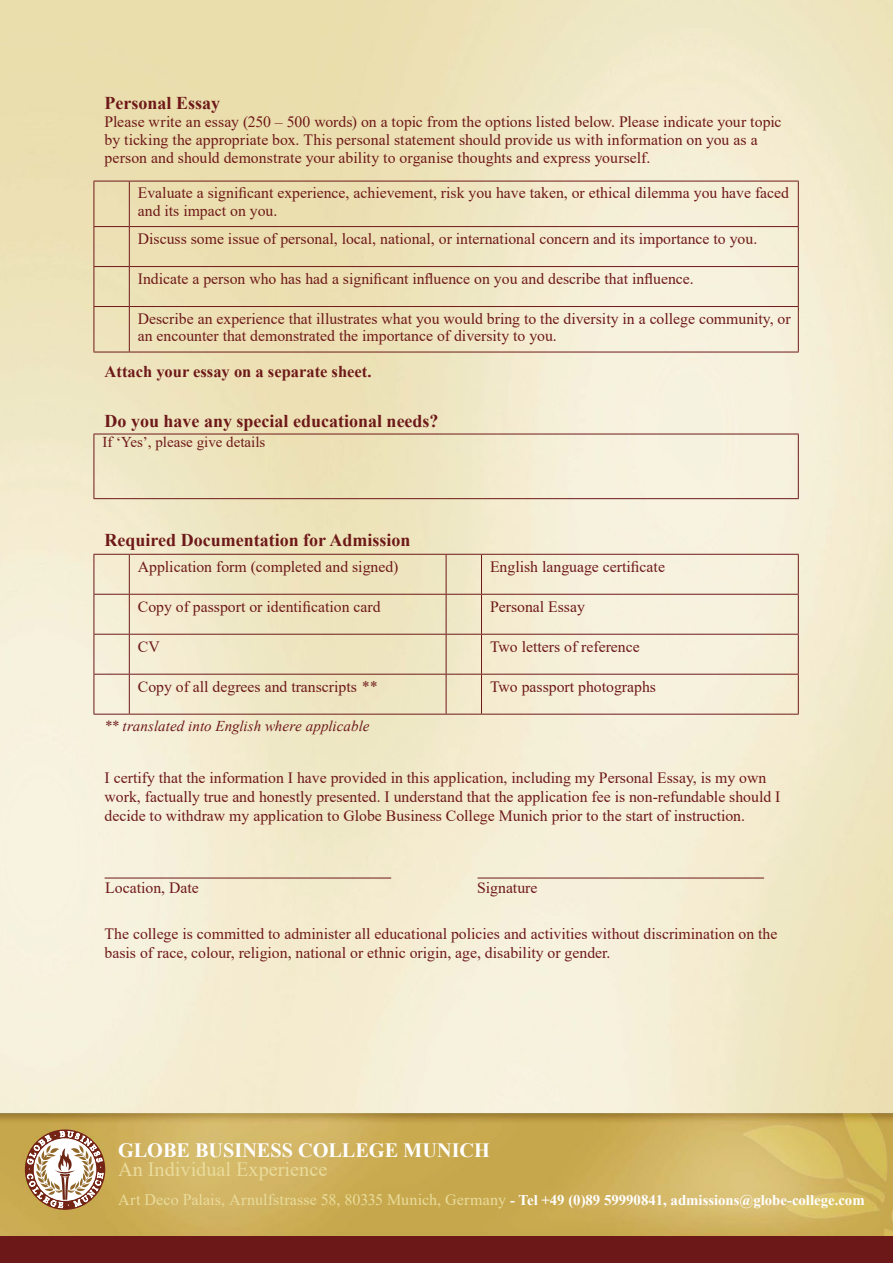
<style>
.page{position:relative;width:893px;height:1263px;background:#fff}
.page>*{position:absolute;margin:0;border:0;box-sizing:border-box;transform-origin:0 0}
.t1{font:700 20.25px "Times New Roman";color:#fff}
.t2{font:20.25px "Times New Roman";color:#eadc9c}
.t3{font:700 18px "Times New Roman";color:#6e1919}
.t4{font:700 16.5px "Times New Roman";color:#6e1919}
.t5{font:16.05px "Times New Roman";letter-spacing:.005em;color:#eadc9c}
.t6{font:15.75px/18.9px "Times New Roman";color:#6e1919}
.t7{font:italic 15px "Times New Roman";letter-spacing:.005em;color:#6e1919}
.t8{font:15px "Times New Roman";color:#6e1919}
.s1{font-style:italic}
.s2{font-weight:700;font-size:14.85px;color:#fff}
</style>
<div class="page">
<img style="left:0;top:0;width:893px;height:1113px">
<img style="left:0;top:1113px;width:893px;height:123px">
<div style="left:0;top:1236px;width:893px;height:27px;background:#6d1818"></div>
<svg style="left:25px;top:1127px;width:80px;height:86px"></svg>
<hr style="left:105px;top:878px;width:286px;height:1px;background:#6e1919">
<hr style="left:477px;top:878px;width:287px;height:1px;background:#6e1919">
<hr style="left:94px;top:554px;width:35px;height:1px;background:#6e1919">
<hr style="left:94px;top:555px;width:1px;height:39px;background:#6e1919">
<hr style="left:129px;top:554px;width:317px;height:1px;background:#6e1919">
<hr style="left:129px;top:555px;width:1px;height:39px;background:#6e1919">
<hr style="left:446px;top:554px;width:35px;height:1px;background:#6e1919">
<hr style="left:446px;top:555px;width:1px;height:39px;background:#6e1919">
<hr style="left:481px;top:554px;width:318px;height:1px;background:#6e1919">
<hr style="left:481px;top:555px;width:1px;height:39px;background:#6e1919">
<hr style="left:798px;top:555px;width:1px;height:39px;background:#6e1919">
<hr style="left:94px;top:594px;width:35px;height:1px;background:#6e1919">
<hr style="left:94px;top:595px;width:1px;height:39px;background:#6e1919">
<hr style="left:129px;top:594px;width:317px;height:1px;background:#6e1919">
<hr style="left:129px;top:595px;width:1px;height:39px;background:#6e1919">
<hr style="left:446px;top:594px;width:35px;height:1px;background:#6e1919">
<hr style="left:446px;top:595px;width:1px;height:39px;background:#6e1919">
<hr style="left:481px;top:594px;width:318px;height:1px;background:#6e1919">
<hr style="left:481px;top:595px;width:1px;height:39px;background:#6e1919">
<hr style="left:798px;top:595px;width:1px;height:39px;background:#6e1919">
<hr style="left:94px;top:634px;width:35px;height:1px;background:#6e1919">
<hr style="left:94px;top:635px;width:1px;height:39px;background:#6e1919">
<hr style="left:129px;top:634px;width:317px;height:1px;background:#6e1919">
<hr style="left:129px;top:635px;width:1px;height:39px;background:#6e1919">
<hr style="left:446px;top:634px;width:35px;height:1px;background:#6e1919">
<hr style="left:446px;top:635px;width:1px;height:39px;background:#6e1919">
<hr style="left:481px;top:634px;width:318px;height:1px;background:#6e1919">
<hr style="left:481px;top:635px;width:1px;height:39px;background:#6e1919">
<hr style="left:798px;top:635px;width:1px;height:39px;background:#6e1919">
<hr style="left:94px;top:674px;width:35px;height:1px;background:#6e1919">
<hr style="left:94px;top:674px;width:1px;height:40px;background:#6e1919">
<hr style="left:129px;top:674px;width:317px;height:1px;background:#6e1919">
<hr style="left:129px;top:674px;width:1px;height:40px;background:#6e1919">
<hr style="left:446px;top:674px;width:35px;height:1px;background:#6e1919">
<hr style="left:446px;top:674px;width:1px;height:40px;background:#6e1919">
<hr style="left:481px;top:674px;width:318px;height:1px;background:#6e1919">
<hr style="left:481px;top:674px;width:1px;height:40px;background:#6e1919">
<hr style="left:798px;top:674px;width:1px;height:40px;background:#6e1919">
<hr style="left:94px;top:714px;width:35px;height:1px;background:#6e1919">
<hr style="left:129px;top:714px;width:317px;height:1px;background:#6e1919">
<hr style="left:446px;top:714px;width:35px;height:1px;background:#6e1919">
<hr style="left:481px;top:714px;width:318px;height:1px;background:#6e1919">
<hr style="left:94px;top:181px;width:35px;height:1px;background:#6e1919">
<hr style="left:94px;top:181px;width:1px;height:45px;background:#6e1919">
<hr style="left:129px;top:181px;width:670px;height:1px;background:#6e1919">
<hr style="left:129px;top:181px;width:1px;height:45px;background:#6e1919">
<hr style="left:798px;top:181px;width:1px;height:45px;background:#6e1919">
<hr style="left:94px;top:226px;width:35px;height:1px;background:#6e1919">
<hr style="left:94px;top:227px;width:1px;height:39px;background:#6e1919">
<hr style="left:129px;top:226px;width:670px;height:1px;background:#6e1919">
<hr style="left:129px;top:227px;width:1px;height:39px;background:#6e1919">
<hr style="left:798px;top:227px;width:1px;height:39px;background:#6e1919">
<hr style="left:94px;top:266px;width:35px;height:1px;background:#6e1919">
<hr style="left:94px;top:267px;width:1px;height:39px;background:#6e1919">
<hr style="left:129px;top:266px;width:670px;height:1px;background:#6e1919">
<hr style="left:129px;top:267px;width:1px;height:39px;background:#6e1919">
<hr style="left:798px;top:267px;width:1px;height:39px;background:#6e1919">
<hr style="left:94px;top:306px;width:35px;height:1px;background:#6e1919">
<hr style="left:94px;top:307px;width:1px;height:45px;background:#6e1919">
<hr style="left:129px;top:306px;width:670px;height:1px;background:#6e1919">
<hr style="left:129px;top:307px;width:1px;height:45px;background:#6e1919">
<hr style="left:798px;top:307px;width:1px;height:45px;background:#6e1919">
<hr style="left:94px;top:352px;width:35px;height:1px;background:#6e1919">
<hr style="left:129px;top:352px;width:670px;height:1px;background:#6e1919">
<hr style="left:94px;top:434px;width:705px;height:1px;background:#6e1919">
<hr style="left:94px;top:434px;width:1px;height:64px;background:#6e1919">
<hr style="left:798px;top:434px;width:1px;height:64px;background:#6e1919">
<hr style="left:94px;top:498px;width:705px;height:1px;background:#6e1919">
<p class="t3" style="left:105px;top:90px;width:117px">Personal Essay</p>
<p class="t6" style="left:105px;top:112px;width:678px;line-height:18px">Please write an essay (250 – 500 words) on a topic from the options listed below. Please indicate your topic by ticking the appropriate box. This personal statement should provide us with information on you as a person and should demonstrate your ability to organise thoughts and express yourself.</p>
<p class="t6" style="left:138px;top:184px;width:653px;line-height:17.5px">Evaluate a significant experience, achievement, risk you have taken, or ethical dilemma you have faced and its impact on you.</p>
<p class="t6" style="left:138px;top:229px;width:621px">Discuss some issue of personal, local, national, or international concern and its importance to you.</p>
<p class="t6" style="left:138px;top:269px;width:557px">Indicate a person who has had a significant influence on you and describe that influence.</p>
<p class="t6" style="left:138px;top:309px;width:654px;line-height:17.5px">Describe an experience that illustrates what you would bring to the diversity in a college community, or an encounter that demonstrated the importance of diversity to you.</p>
<p class="t4" style="left:105px;top:359px;width:268px">Attach your essay on a separate sheet.</p>
<p class="t3" style="left:105px;top:408px;width:336px">Do you have any special educational needs?</p>
<p class="t8" style="left:102px;top:432px;width:165px">If ‘Yes’, please give details</p>
<p class="t3" style="left:105px;top:527px;width:307px">Required Documentation for Admission</p>
<p class="t6" style="left:138px;top:556px;width:262px">Application form (completed and signed)</p>
<p class="t6" style="left:490px;top:556px;width:176px">English language certificate</p>
<p class="t6" style="left:138px;top:596px;width:244px">Copy of passport or identification card</p>
<p class="t6" style="left:490px;top:596px;width:96px">Personal Essay</p>
<p class="t6" style="left:138px;top:636px;width:23px">CV</p>
<p class="t6" style="left:490px;top:636px;width:151px">Two letters of reference</p>
<p class="t6" style="left:138px;top:676px;width:240px">Copy of all degrees and transcripts <span class="s1">**</span></p>
<p class="t6" style="left:490px;top:676px;width:168px">Two passport photographs</p>
<p class="t7" style="left:104px;top:716px;width:267px">** translated into English where applicable</p>
<p class="t6" style="left:105px;top:768px;width:677px">I certify that the information I have provided in this application, including my Personal Essay, is my own work, factually true and honestly presented. I understand that the application fee is non-refundable should I decide to withdraw my application to Globe Business College Munich prior to the start of instruction.</p>
<p class="t6" style="left:105px;top:878px;width:95px">Location, Date</p>
<p class="t6" style="left:477px;top:878px;width:62px">Signature</p>
<p class="t6" style="left:105px;top:924px;width:674px">The college is committed to administer all educational policies and activities without discrimination on the basis of race, colour, religion, national or ethnic origin, age, disability or gender.</p>
<p class="t1" style="left:118px;top:1135px;width:373px">GLOBE BUSINESS COLLEGE MUNICH</p>
<p class="t5" style="left:118px;top:1188px;width:748px">Art Deco Palais, Arnulfstrasse 58, 80335 Munich, Germany <span class="s2">- Tel +49 (0)89 59990841, admissions@globe-college.com</span></p>
<p class="t2" style="left:118px;top:1155px;width:211px">An Individual Experience</p>
</div>
